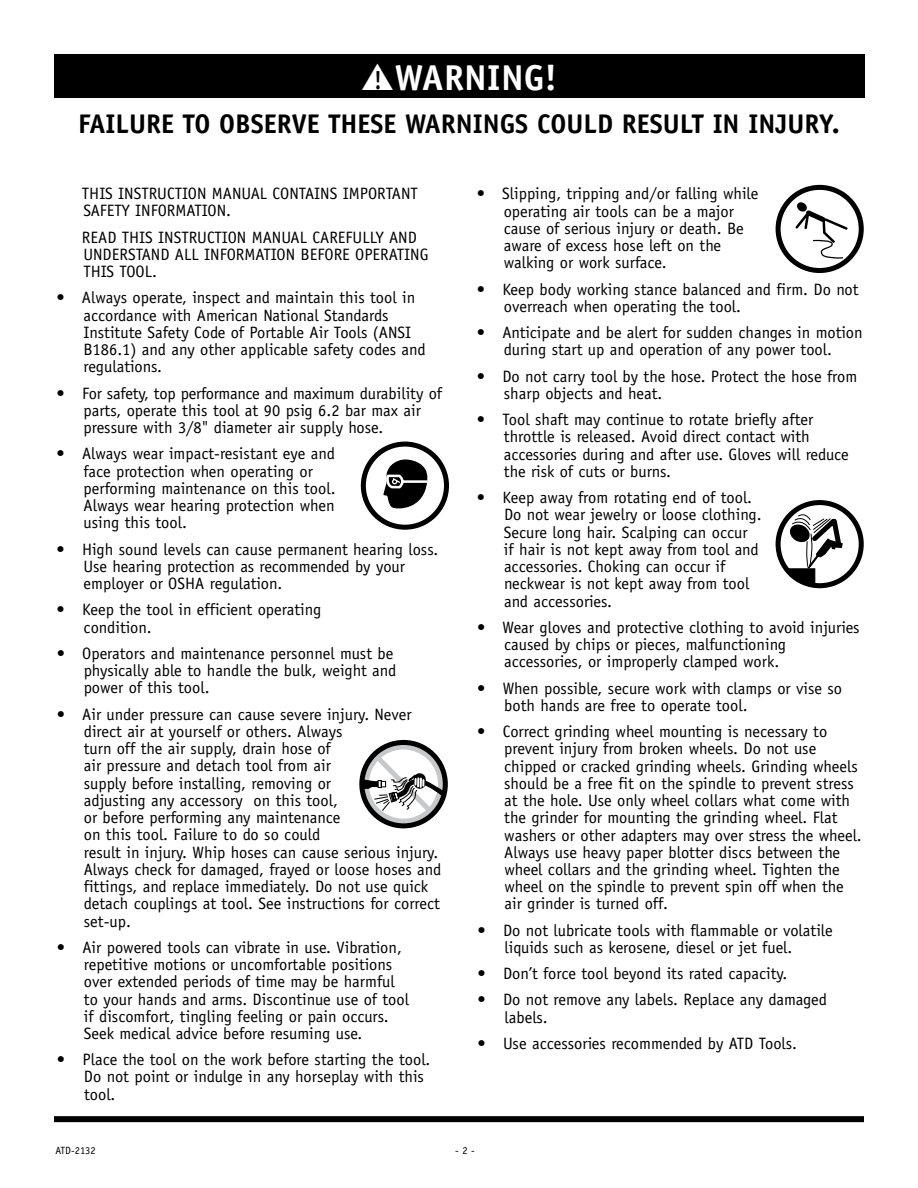
<style>
.page{position:relative;width:918px;height:1188px;background:#fff}
.page>*{position:absolute;margin:0;border:0;box-sizing:border-box;transform-origin:0 0}
.t1{font:700 36px "Officina Sans";letter-spacing:.005em;color:#fff}
.t2{font:700 27px "Officina Sans";color:#000}
.t3{font:16.5px/17.2px "Officina Sans";color:#000}
.t4{font:10.5px "Officina Sans";color:#000}
.s1{font-size:25.5px;color:#000}
</style>
<div class="page">
<div style="left:361px;top:442px;width:88px;height:88px;border:5px solid #000;border-radius:50%"></div>
<svg style="left:383px;top:459px;width:45px;height:50px"></svg>
<div style="left:364px;top:744px;width:79px;height:80px;border:5px solid #c6c8ca;border-radius:50%"></div>
<div style="left:359px;top:740px;width:89px;height:88px;border:5px solid #000;border-radius:50%"></div>
<svg style="left:362px;top:750px;width:82px;height:68px"></svg>
<div style="left:776px;top:185px;width:88px;height:88px;border:5px solid #000;border-radius:50%"></div>
<svg style="left:793px;top:201px;width:57px;height:59px"></svg>
<div style="left:776px;top:500px;width:88px;height:88px;border:5px solid #000;border-radius:50%"></div>
<svg style="left:786px;top:512px;width:58px;height:74px"></svg>
<div style="left:54px;top:1116px;width:810px;height:6px;background:#000"></div>
<div style="left:54px;top:54px;width:810px;height:43px;background:#000"></div>
<h1 class="t1" style="left:361px;top:55px;width:198px">▲<span class="s1">!</span> WARNING!</h1>
<h2 class="t2" style="left:78px;top:107px;width:763px">FAILURE TO OBSERVE THESE WARNINGS COULD RESULT IN INJURY.</h2>
<p class="t3" style="left:82px;top:185px;width:16px">This</p>
<p class="t3" style="left:118px;top:185px;width:15px">Instr</p>
<p class="t3" style="left:157px;top:185px;width:141px">uction Man ual Contains</p>
<p class="t3" style="left:343px;top:185px;width:44px">Important</p>
<p class="t3" style="left:83px;top:202px;width:93px">Saf ety Informati</p>
<p class="t3" style="left:82px;top:198px;width:317px;line-height:26.2px;text-indent:126px">on.<br>Read THIS INSTRU CTION MANUAL Carefully and</p>
<p class="t3" style="left:83px;top:246px;width:46px">understand</p>
<p class="t3" style="left:175px;top:246px;width:214px">ALL INFORMATION Before Operatin</p>
<p class="t3" style="left:420px;top:246px;width:10px">g</p>
<p class="t3" style="left:83px;top:263px;width:75px">THIS Tool.</p>
<p class="t3" style="left:83px;top:289px;width:344px;text-indent:-27px">• Always operate, inspect and maintain this tool in accordance with American National Standards Institute Safety Code of Portable Air Tools (ANSI B186.1) and any other applicable safety codes and regulations.</p>
<p class="t3" style="left:83px;top:385px;width:360px;text-indent:-27px">• For safety, top performance and maximum durability of parts, operate this tool at 90 psig 6.2 bar max air pressure with 3/8" diameter air supply hose.</p>
<p class="t3" style="left:84px;top:445px;width:254px;text-indent:-27px">• Always wear impact-resistant eye and face protection when operating or performing maintenance on this tool.<br>Always wear hearing protection when using this tool.</p>
<p class="t3" style="left:84px;top:540px;width:356px;text-indent:-27px">• High sound levels can cause permanent hearing loss.<br>Use hearing protection as recommended by your employer or OSHA regulation.</p>
<p class="t3" style="left:84px;top:601px;width:239px;text-indent:-27px">• Keep the tool in efficient operating condition.</p>
<p class="t3" style="left:84px;top:645px;width:314px;text-indent:-27px">• Operators and maintenance personnel must be physically able to handle the bulk, weight and power of this tool.</p>
<p class="t3" style="left:84px;top:705px;width:359px;text-indent:-27px">• Air under pressure can cause severe injury. Never direct air at yourself or others. Always<br>turn off the air supply, drain hose of<br>air pressure and detach tool from air<br>supply before installing, removing or<br>adjusting any accessory on this tool,<br>or before performing any maintenance<br>on this tool. Failure to do so could<br>result in injury. Whip hoses can cause serious injury.<br>Always check for damaged, frayed or loose hoses and fittings, and replace immediately. Do not use quick detach couplings at tool. See instructions for correct set-up.</p>
<p class="t3" style="left:84px;top:939px;width:327px;text-indent:-27px">• Air powered tools can vibrate in use. Vibration, repetitive motions or uncomfortable positions over extended periods of time may be harmful to your hands and arms. Discontinue use of tool if discomfort, tingling feeling or pain occurs.<br>Seek medical advice before resuming use.</p>
<p class="t3" style="left:84px;top:1051px;width:348px;text-indent:-27px">• Place the tool on the work before starting the tool.<br>Do not point or indulge in any horseplay with this tool.</p>
<p class="t3" style="left:504px;top:185px;width:256px;text-indent:-27px">• Slipping, tripping and/or falling while operating air tools can be a major cause of serious injury or death. Be aware of excess hose left on the walking or work surface.</p>
<p class="t3" style="left:504px;top:280px;width:356px;text-indent:-27px">• Keep body working stance balanced and firm. Do not overreach when operating the tool.</p>
<p class="t3" style="left:477px;top:324px;width:387px;text-align:center">• Anticipate and be alert for sudden changes in motion during start up and operation of any power tool.</p>
<p class="t3" style="left:504px;top:367px;width:355px;text-indent:-27px">• Do not carry tool by the hose. Protect the hose from sharp objects and heat.</p>
<p class="t3" style="left:504px;top:411px;width:346px;text-indent:-27px">• Tool shaft may continue to rotate briefly after throttle is released. Avoid direct contact with accessories during and after use. Gloves will reduce the risk of cuts or burns.</p>
<p class="t3" style="left:504px;top:489px;width:259px;text-indent:-27px">• Keep away from rotating end of tool.<br>Do not wear jewelry or loose clothing.<br>Secure long hair. Scalping can occur<br>if hair is not kept away from tool and accessories. Choking can occur if neckwear is not kept away from tool and accessories.</p>
<p class="t3" style="left:504px;top:619px;width:357px;text-indent:-27px">• Wear gloves and protective clothing to avoid injuries caused by chips or pieces, malfunctioning accessories, or improperly clamped work.</p>
<p class="t3" style="left:504px;top:679px;width:340px;text-indent:-27px">• When possible, secure work with clamps or vise so both hands are free to operate tool.</p>
<p class="t3" style="left:504px;top:723px;width:359px;text-indent:-27px">• Correct grinding wheel mounting is necessary to prevent injury from broken wheels. Do not use chipped or cracked grinding wheels. Grinding wheels should be a free fit on the spindle to prevent stress at the hole. Use only wheel collars what come with the grinder for mounting the grinding wheel. Flat washers or other adapters may over stress the wheel.<br>Always use heavy paper blotter discs between the wheel collars and the grinding wheel. Tighten the wheel on the spindle to prevent spin off when the air grinder is turned off.</p>
<p class="t3" style="left:504px;top:922px;width:330px;text-indent:-27px">• Do not lubricate tools with flammable or volatile liquids such as kerosene, diesel or jet fuel.</p>
<p class="t3" style="left:478px;top:965px;width:312px">• Don’t force tool beyond its rated capacity.</p>
<p class="t3" style="left:505px;top:991px;width:324px;text-indent:-27px">• Do not remove any labels. Replace any damaged labels.</p>
<p class="t3" style="left:478px;top:1035px;width:321px">• Use accessories recommended by ATD Tools.</p>
<p class="t4" style="left:56px;top:1144px;width:42px">ATD-2132</p>
<p class="t4" style="left:455px;top:1144px;width:21px">- 2 -</p>
</div>
